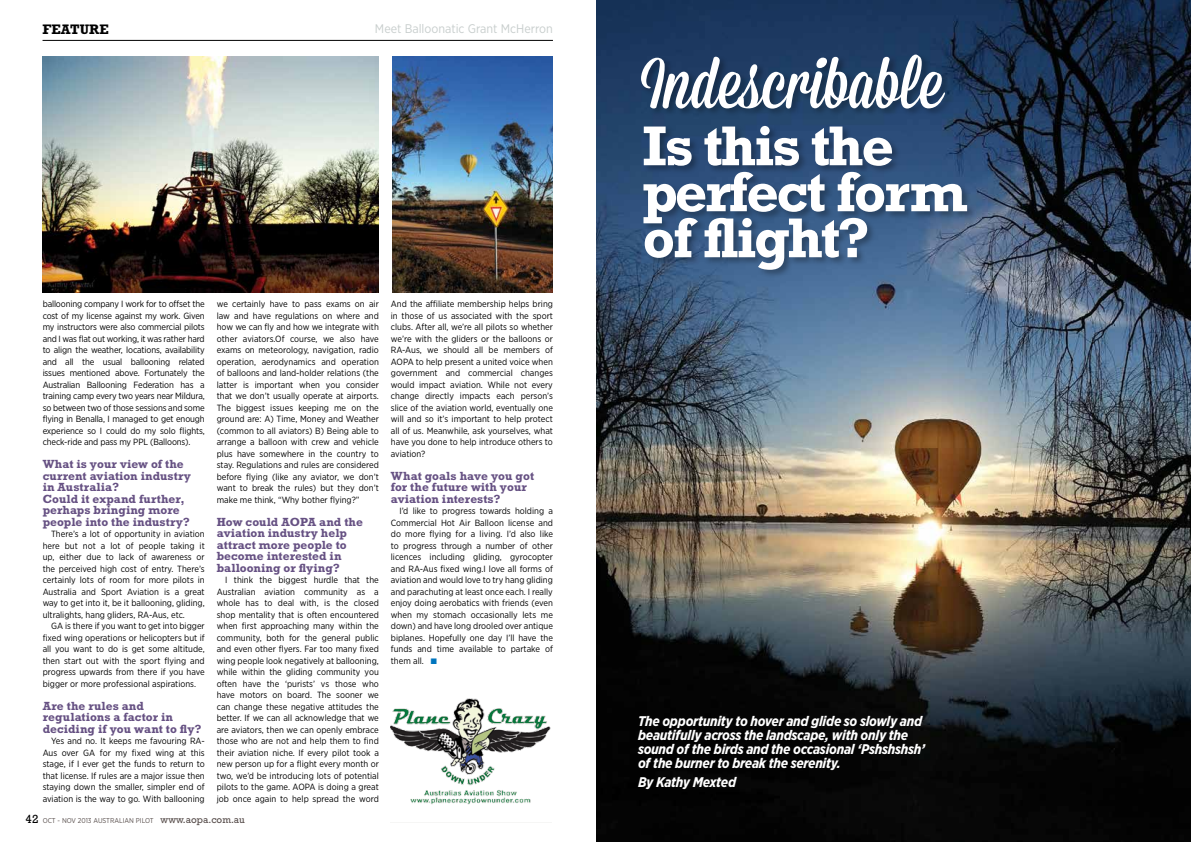
<style>
.page{position:relative;width:1191px;height:842px;background:#fff}
.page>*{position:absolute;margin:0;border:0;box-sizing:border-box;transform-origin:0 0}
.t1{font:71px "Mission Script";letter-spacing:-.005em;color:#fff}
.t2{font:700 57px/46px "Rockwell";letter-spacing:-.04em;color:#fff}
.t3{font:italic 700 14px/14px "Gotham Narrow";letter-spacing:-.02em;color:#fff}
.t4{font:700 14px "Rockwell";color:#000}
.t5{font:12.5px "Gotham Narrow";color:#c8cecd}
.t6{font:700 12px/11.5px "Rockwell";letter-spacing:.005em;color:#665183}
.t7{font:9px/11.5px "Gotham Narrow";color:#000;text-align:justify}
.t8{font:7px "Gotham Narrow";color:#584e4c}
.s1{color:#0075be}
.s2{font-family:"Rockwell";font-size:12px;color:#000}
.s3{font-family:"Rockwell";font-size:10px}
</style>
<div class="page">
<hr style="left:43px;top:40px;width:510px;height:1px;background:#000">
<img style="left:597px;top:0;width:594px;height:842px">
<div style="left:639px;top:53px;width:337px;height:226px;background:#000;opacity:.3"></div>
<img style="left:43px;top:57px;width:336px;height:235px">
<img style="left:392px;top:57px;width:161px;height:235px">
<img style="left:391px;top:698px;width:160px;height:107px">
<h3 class="t4" style="left:43px;top:21px;width:68px">FEATURE</h3>
<h3 class="t5" style="left:375px;top:21px;width:179px">Meet Balloonatic Grant McHerron</h3>
<p class="t7" style="left:43px;top:298px;width:164px">ballooning company I work for to offset the cost of my license against my work. Given my instructors were also commercial pilots and I was flat out working, it was rather hard to align the weather, locations, availability and all the usual ballooning related issues mentioned above. Fortunately the Australian Ballooning Federation has a training camp every two years near Mildura, so between two of those sessions and some flying in Benalla, I managed to get enough experience so I could do my solo flights, check-ride and pass my PPL (Balloons).</p>
<h3 class="t6" style="left:43px;top:458px;width:150px">What is your view of the current aviation industry in Australia?<br>Could it expand further, perhaps bringing more people into the industry?</h3>
<p class="t7" style="left:43px;top:528px;width:164px;text-indent:9px">There’s a lot of opportunity in aviation here but not a lot of people taking it up, either due to lack of awareness or the perceived high cost of entry. There’s certainly lots of room for more pilots in Australia and Sport Aviation is a great way to get into it, be it ballooning, gliding, ultralights, hang gliders, RA-Aus, etc.</p>
<p class="t7" style="left:43px;top:620px;width:164px;text-indent:9px">GA is there if you want to get into bigger fixed wing operations or helicopters but if all you want to do is get some altitude, then start out with the sport flying and progress upwards from there if you have bigger or more professional aspirations.</p>
<h3 class="t6" style="left:43px;top:700px;width:160px">Are the rules and regulations a factor in deciding if you want to fly?</h3>
<p class="t7" style="left:43px;top:735px;width:164px;text-indent:9px">Yes and no. It keeps me favouring RA-Aus over GA for my fixed wing at this stage, if I ever get the funds to return to that license. If rules are a major issue then staying down the smaller, simpler end of aviation is the way to go. With ballooning</p>
<p class="t7" style="left:217px;top:298px;width:164px">we certainly have to pass exams on air law and have regulations on where and how we can fly and how we integrate with other aviators.Of course, we also have exams on meteorology, navigation, radio operation, aerodynamics and operation of balloons and land-holder relations (the latter is important when you consider that we don’t usually operate at airports.<br>The biggest issues keeping me on the ground are: A) Time, Money and Weather (common to all aviators) B) Being able to arrange a balloon with crew and vehicle plus have somewhere in the country to stay. Regulations and rules are considered before flying (like any aviator, we don’t want to break the rules) but they don’t make me think, “Why bother flying?”</p>
<h3 class="t6" style="left:217px;top:516px;width:148px">How could AOPA and the aviation industry help attract more people to become interested in ballooning or flying?</h3>
<p class="t7" style="left:217px;top:574px;width:164px;text-indent:9px">I think the biggest hurdle that the Australian aviation community as a whole has to deal with, is the closed shop mentality that is often encountered when first approaching many within the community, both for the general public and even other flyers. Far too many fixed wing people look negatively at ballooning, while within the gliding community you often have the ‘purists’ vs those who have motors on board. The sooner we can change these negative attitudes the better. If we can all acknowledge that we are aviators, then we can openly embrace those who are not and help them to find their aviation niche. If every pilot took a new person up for a flight every month or two, we’d be introducing lots of potential pilots to the game. AOPA is doing a great job once again to help spread the word</p>
<p class="t7" style="left:391px;top:298px;width:164px">And the affiliate membership helps bring in those of us associated with the sport clubs. After all, we’re all pilots so whether we’re with the gliders or the balloons or RA-Aus, we should all be members of AOPA to help present a united voice when government and commercial changes would impact aviation. While not every change directly impacts each person’s slice of the aviation world, eventually one will and so it’s important to help protect all of us. Meanwhile, ask yourselves, what have you done to help introduce others to aviation?</p>
<h3 class="t6" style="left:391px;top:470px;width:145px">What goals have you got for the future with your aviation interests?</h3>
<p class="t7" style="left:391px;top:505px;width:164px;text-indent:9px">I’d like to progress towards holding a Commercial Hot Air Balloon license and do more flying for a living. I’d also like to progress through a number of other licences including gliding, gyrocopter and RA-Aus fixed wing.I love all forms of aviation and would love to try hang gliding and parachuting at least once each. I really enjoy doing aerobatics with friends (even when my stomach occasionally lets me down) and have long drooled over antique biplanes. Hopefully one day I’ll have the funds and time available to partake of them all. <span class="s1">■</span></p>
<p class="t8" style="left:25px;top:816px;width:221px"><span class="s2">42</span> OCT - NOV 2013 AUSTRALIAN PILOT <span class="s3">www.aopa.com.au</span></p>
<h1 class="t1" style="left:642px;top:41px;width:302px">Indescribable</h1>
<h2 class="t2" style="left:642px;top:122px;width:326px">Is this the perfect form of flight?</h2>
<h3 class="t3" style="left:638px;top:714px;width:289px">The opportunity to hover and glide so slowly and beautifully across the landscape, with only the sound of the birds and the occasional ‘Pshshshsh’ of the burner to break the serenity.</h3>
<h3 class="t3" style="left:638px;top:775px;width:100px">By kathy Mexted</h3>
</div>
